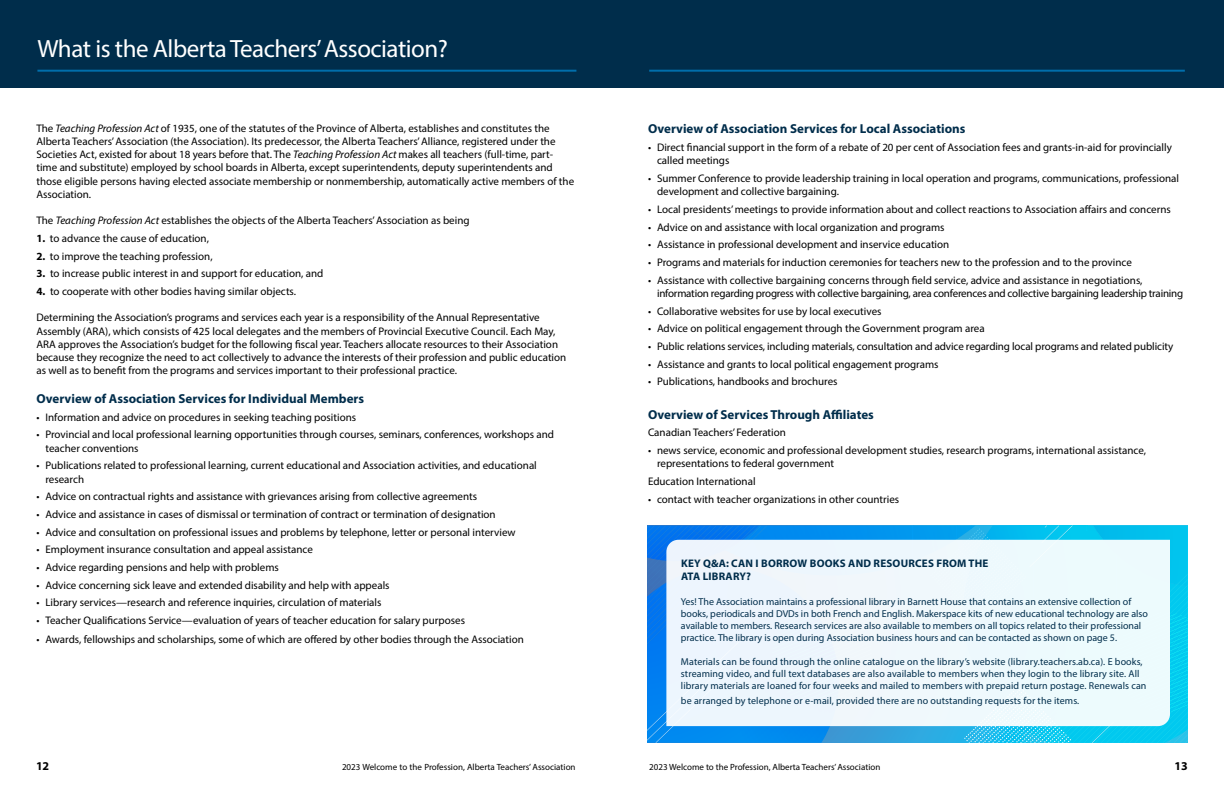
<style>
.page{position:relative;width:1224px;height:792px;background:#fff}
.page>*{position:absolute;margin:0;border:0;box-sizing:border-box;transform-origin:0 0}
.t1{font:25px "Myriad Pro";letter-spacing:-.02em;color:#fff}
.t2{font:700 13px "Myriad Pro";color:#002d4b}
.t3{font:700 12px "Myriad Pro";color:#000}
.t4{font:11px/13.2px "Myriad Pro";color:#000}
.t5{font:11px/13.2px "Myriad Pro";letter-spacing:-.02em;color:#000}
.t6{font:700 11px/13.2px "Myriad Pro";letter-spacing:.02em;color:#002d4b}
.t7{font:10px/12px "Myriad Pro";color:#002d4b}
.t8{font:9px "Myriad Pro";color:#000}
.s1{font-style:italic}
.s2{font-weight:700}
</style>
<div class="page">
<div style="left:0;top:0;width:1224px;height:88px;background:#002d4b"></div>
<hr style="left:37px;top:70px;width:539px;height:2px;background:#006eab">
<hr style="left:649px;top:70px;width:536px;height:2px;background:#006eab">
<img style="left:739px;top:726px;width:85px;height:17px">
<img style="left:823px;top:726px;width:16px;height:13px">
<img style="left:647px;top:594px;width:19px;height:48px">
<img style="left:1073px;top:526px;width:14px;height:5px">
<svg style="left:1087px;top:526px;width:6px;height:5px"></svg>
<img style="left:1123px;top:726px;width:6px;height:17px">
<img style="left:1129px;top:726px;width:5px;height:17px">
<img style="left:1134px;top:726px;width:6px;height:17px">
<img style="left:1140px;top:726px;width:6px;height:17px">
<img style="left:1146px;top:726px;width:5px;height:17px">
<img style="left:1151px;top:726px;width:6px;height:17px">
<img style="left:1157px;top:712px;width:31px;height:31px">
<img style="left:1163px;top:718px;width:25px;height:25px">
<img style="left:1172px;top:723px;width:16px;height:6px">
<svg style="left:1168px;top:729px;width:20px;height:14px"></svg>
<img style="left:1093px;top:526px;width:95px;height:60px">
<svg style="left:1177px;top:574px;width:11px;height:12px"></svg>
<img style="left:767px;top:526px;width:146px;height:14px">
<img style="left:913px;top:526px;width:17px;height:14px">
<img style="left:759px;top:526px;width:8px;height:14px">
<img style="left:756px;top:526px;width:3px;height:14px">
<svg style="left:647px;top:526px;width:60px;height:68px"></svg>
<img style="left:707px;top:526px;width:4px;height:14px">
<img style="left:711px;top:526px;width:3px;height:14px">
<img style="left:714px;top:526px;width:4px;height:14px">
<img style="left:718px;top:526px;width:3px;height:14px">
<img style="left:721px;top:526px;width:4px;height:14px">
<img style="left:725px;top:526px;width:13px;height:14px">
<img style="left:738px;top:526px;width:18px;height:14px">
<svg style="left:647px;top:642px;width:92px;height:101px"></svg>
<svg style="left:1092px;top:726px;width:22px;height:17px"></svg>
<svg style="left:964px;top:726px;width:109px;height:17px"></svg>
<svg style="left:930px;top:526px;width:143px;height:14px"></svg>
<svg style="left:1170px;top:613px;width:18px;height:99px"></svg>
<div style="left:666px;top:540px;width:504px;height:186px;background:#edf8fd"></div>
<h1 class="t1" style="left:37px;top:33px;width:412px">What is the Alberta Teachers’ Association?</h1>
<p class="t4" style="left:36px;top:121px;width:539px">The <span class="s1">Teaching Profession Act</span> of 1935, one of the statutes of the Province of Alberta, establishes and constitutes the Alberta Teachers’ Association (the Association). Its predecessor, the Alberta Teachers’ Alliance, registered under the Societies Act, existed for about 18 years before that. The <span class="s1">Teaching Profession Act</span> makes all teachers (full-time, part&shy;time and substitute) employed by school boards in Alberta, except superintendents, deputy superintendents and those eligible persons having elected associate membership or nonmembership, automatically active members of the Association.</p>
<p class="t4" style="left:36px;top:214px;width:435px">The <span class="s1">Teaching Profession Act</span> establishes the objects of the Alberta Teachers’ Association as being</p>
<p class="t4" style="left:36px;top:231px;width:174px"><span class="s2">1.</span> to advance the cause of education,</p>
<p class="t4" style="left:36px;top:249px;width:178px"><span class="s2">2.</span> to improve the teaching profession,</p>
<p class="t4" style="left:36px;top:267px;width:289px"><span class="s2">3.</span> to increase public interest in and support for education, and</p>
<p class="t4" style="left:36px;top:285px;width:261px"><span class="s2">4.</span> to cooperate with other bodies having similar objects.</p>
<p class="t4" style="left:36px;top:311px;width:531px">Determining the Association’s programs and services each year is a responsibility of the Annual Representative Assembly (ARA), which consists of 425 local delegates and the members of Provincial Executive Council. Each May, ARA approves the Association’s budget for the following fiscal year. Teachers allocate resources to their Association because they recognize the need to act collectively to advance the interests of their profession and public education as well as to benefit from the programs and services important to their professional practice.</p>
<p class="t2" style="left:36px;top:390px;width:329px">Overview of Association Services for Individual Members</p>
<p class="t4" style="left:36px;top:410px;width:321px">• Information and advice on procedures in seeking teaching positions</p>
<p class="t4" style="left:45px;top:428px;width:510px;text-indent:-9px">• Provincial and local professional learning opportunities through courses, seminars, conferences, workshops and teacher conventions</p>
<p class="t4" style="left:45px;top:459px;width:493px;text-indent:-9px">• Publications related to professional learning, current educational and Association activities, and educational research</p>
<p class="t4" style="left:36px;top:490px;width:442px">• Advice on contractual rights and assistance with grievances arising from collective agreements</p>
<p class="t4" style="left:36px;top:507px;width:461px">• Advice and assistance in cases of dismissal or termination of contract or termination of designation</p>
<p class="t4" style="left:36px;top:525px;width:481px">• Advice and consultation on professional issues and problems by telephone, letter or personal interview</p>
<p class="t4" style="left:36px;top:543px;width:278px">• Employment insurance consultation and appeal assistance</p>
<p class="t4" style="left:36px;top:561px;width:244px">• Advice regarding pensions and help with problems</p>
<p class="t4" style="left:36px;top:578px;width:355px">• Advice concerning sick leave and extended disability and help with appeals</p>
<p class="t4" style="left:36px;top:596px;width:347px">• Library services—research and reference inquiries, circulation of materials</p>
<p class="t4" style="left:36px;top:614px;width:430px">• Teacher Qualifications Service—evaluation of years of teacher education for salary purposes</p>
<p class="t4" style="left:36px;top:633px;width:489px">• Awards, fellowships and scholarships, some of which are offered by other bodies through the Association</p>
<p class="t2" style="left:648px;top:120px;width:319px">Overview of Association Services for Local Associations</p>
<p class="t4" style="left:657px;top:141px;width:516px;text-indent:-9px">• Direct financial support in the form of a rebate of 20 per cent of Association fees and grants-in-aid for provincially called meetings</p>
<p class="t4" style="left:657px;top:171px;width:524px;text-indent:-9px">• Summer Conference to provide leadership training in local operation and programs, communications, professional development and collective bargaining.</p>
<p class="t4" style="left:648px;top:202px;width:524px">• Local presidents’ meetings to provide information about and collect reactions to Association affairs and concerns</p>
<p class="t4" style="left:648px;top:220px;width:298px">• Advice on and assistance with local organization and programs</p>
<p class="t4" style="left:648px;top:238px;width:303px">• Assistance in professional development and inservice education</p>
<p class="t4" style="left:648px;top:255px;width:485px">• Programs and materials for induction ceremonies for teachers new to the profession and to the province</p>
<p class="t5" style="left:657px;top:273px;width:528px;text-indent:-9px">• Assistance with collective bargaining concerns through field service, advice and assistance in negotiations, information regarding progress with collective bargaining, area conferences and collective bargaining leadership training</p>
<p class="t4" style="left:648px;top:304px;width:235px">• Collaborative websites for use by local executives</p>
<p class="t4" style="left:648px;top:322px;width:338px">• Advice on political engagement through the Government program area</p>
<p class="t4" style="left:648px;top:339px;width:527px">• Public relations services, including materials, consultation and advice regarding local programs and related publicity</p>
<p class="t4" style="left:648px;top:357px;width:292px">• Assistance and grants to local political engagement programs</p>
<p class="t4" style="left:648px;top:375px;width:191px">• Publications, handbooks and brochures</p>
<p class="t2" style="left:648px;top:406px;width:227px">Overview of Services Through Affiliates</p>
<p class="t4" style="left:648px;top:426px;width:139px">Canadian Teachers’ Federation</p>
<p class="t4" style="left:657px;top:444px;width:491px;text-indent:-9px">• news service, economic and professional development studies, research programs, international assistance, representations to federal government</p>
<p class="t4" style="left:648px;top:474px;width:109px">Education International</p>
<p class="t4" style="left:648px;top:492px;width:253px">• contact with teacher organizations in other countries</p>
<p class="t6" style="left:681px;top:556px;width:309px">KEY Q&amp;A: CAN I BORROW BOOKS AND RESOURCES FROM THE<br>ATA LIBRARY?</p>
<p class="t7" style="left:681px;top:596px;width:469px">Yes! The Association maintains a professional library in Barnett House that contains an extensive collection of books, periodicals and DVDs in both French and English. Makerspace kits of new educational technology are also available to members. Research services are also available to members on all topics related to their professional practice. The library is open during Association business hours and can be contacted as shown on page 5.</p>
<p class="t7" style="left:681px;top:656px;width:467px">Materials can be found through the online catalogue on the library’s website (library.teachers.ab.ca). E books, streaming video, and full text databases are also available to members when they login to the library site. All library materials are loaned for four weeks and mailed to members with prepaid return postage. Renewals can</p>
<p class="t7" style="left:681px;top:694px;width:400px">be arranged by telephone or e-mail, provided there are no outstanding requests for the items.</p>
<p class="t3" style="left:36px;top:759px;width:15px">12</p>
<p class="t8" style="left:342px;top:762px;width:235px">2023 Welcome to the Profession, Alberta Teachers’ Association</p>
<p class="t8" style="left:649px;top:762px;width:233px">2023 Welcome to the Profession, Alberta Teachers’ Association</p>
<p class="t3" style="left:1175px;top:759px;width:15px">13</p>
</div>
